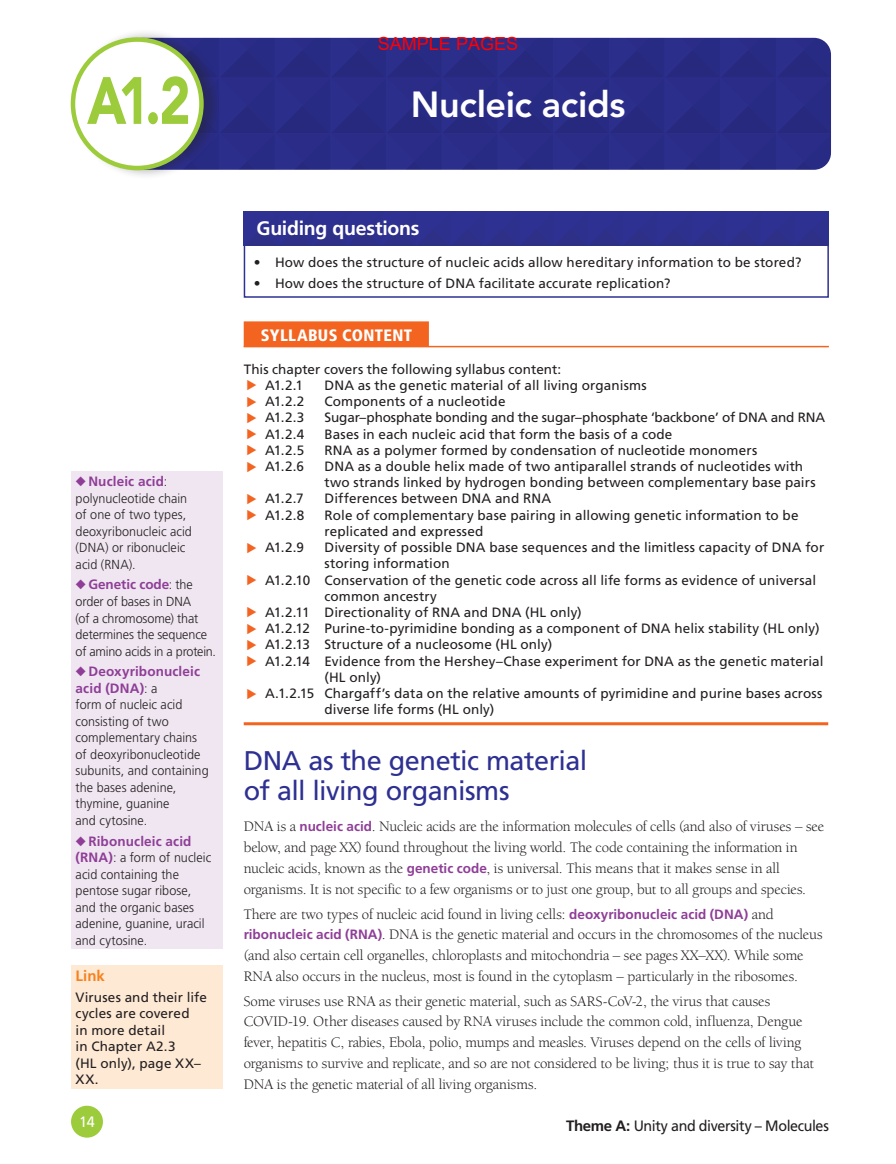
<style>
.page{position:relative;width:896px;height:1164px;background:#fff}
.page>*{position:absolute;margin:0;border:0;box-sizing:border-box;transform-origin:0 0}
.t1{font:900 66px "Avenir LT Std";color:#9ccb3b;scale:.8 1}
.t2{font:800 36px "Avenir LT Std";letter-spacing:-.01em;color:#fff}
.t3{font:27px/30px "Frutiger LT Std";letter-spacing:-.02em;color:#2e3092}
.t4{font:700 19.5px "Frutiger LT Std";letter-spacing:-.01em;color:#fff}
.t5{font:18px "Arial";color:#f00}
.t6{font:900 condensed 16.5px "Frutiger LT Std";letter-spacing:.02em;color:#fff}
.t7{font:15px/20.7px "Berkeley Oldstyle IT Cby BT";color:#231f20}
.t8{font:15px "Frutiger LT Std";letter-spacing:-.025em;color:#231f20;scale:.95 1}
.t9{font:700 15px "Frutiger LT Std";color:#f58220}
.t10{font:15px "Frutiger LT Std";color:#fff;scale:.96 1}
.t11{font:13.5px/16.5px "Frutiger LT Std";letter-spacing:.005em;color:#231f20}
.t12{font:700 13.5px/16.5px "Frutiger LT Std";letter-spacing:.01em;color:#8f3e97}
.t13{font:300 13.2px/16.5px "Frutiger LT Std";color:#231f20;scale:.96 1}
.s1{font-weight:300;font-size:13.2px;color:#231f20}
.s2{font-weight:700;font-size:13.5px;color:#8f3e97}
.s3{font-family:"Frutiger LT Std";font-weight:700;font-size:13.5px;color:#8f3e97}
.s4{font-weight:700}
</style>
<div class="page">
<svg style="left:221px;top:38px;width:609px;height:132px;background:#2a2c86"></svg>
<div style="left:71px;top:1105px;width:32px;height:32px;background:#9ccb3b;border-radius:50%"></div>
<div style="left:70px;top:28px;width:151px;height:152px;background:#231f20;opacity:.35"></div>
<div style="left:73px;top:40px;width:128px;height:128px;background:#fff;border-radius:50%"></div>
<div style="left:71px;top:37px;width:133px;height:133px;border:4px solid #9ccb3b;border-radius:50%"></div>
<div style="left:243px;top:321px;width:186px;height:26px;background:#f36421"></div>
<hr style="left:243px;top:346px;width:585px;height:1px;background:#f36421">
<div style="left:243px;top:244px;width:585px;height:54px;border:2px solid #2e3092"></div>
<svg style="left:243px;top:212px;width:585px;height:34px;background:#2e308e"></svg>
<hr style="left:243px;top:722px;width:585px;height:3px;background:#f36421">
<div style="left:71px;top:471px;width:151px;height:477px;background:#efe6f1"></div>
<div style="left:71px;top:965px;width:151px;height:123px;background:#fee9d5"></div>
<h1 class="t1" style="left:87px;top:61px;width:131px">A1.2</h1>
<h3 class="t5" style="left:378px;top:31px;width:142px">SAMPLE PAGES</h3>
<h2 class="t2" style="left:411px;top:84px;width:216px">Nucleic acids</h2>
<p class="t12" style="left:76px;top:473px;width:93px">◆Nucleic acid<span class="s1">:</span></p>
<p class="t13" style="left:76px;top:490px;width:123px">polynucleotide chain of one of two types, deoxyribonucleic acid (DNA) or ribonucleic acid (RNA).</p>
<p class="t12" style="left:76px;top:576px;width:119px">◆ Genetic code<span class="s1">: the</span></p>
<p class="t13" style="left:76px;top:593px;width:148px">order of bases in DNA<br>(of a chromosome) that determines the sequence of amino acids in a protein.</p>
<p class="t12" style="left:76px;top:663px;width:126px">◆Deoxyribonucleic acid (DNA)<span class="s1">: a</span></p>
<p class="t13" style="left:76px;top:696px;width:140px">form of nucleic acid consisting of two complementary chains of deoxyribonucleotide subunits, and containing the bases adenine, thymine, guanine<br>and cytosine.</p>
<p class="t12" style="left:76px;top:832px;width:117px">◆Ribonucleic acid</p>
<p class="t13" style="left:76px;top:849px;width:143px"><span class="s2">(RNA)</span>: a form of nucleic acid containing the pentose sugar ribose, and the organic bases adenine, guanine, uracil and cytosine.</p>
<p class="t9" style="left:76px;top:966px;width:31px">Link</p>
<p class="t11" style="left:76px;top:988px;width:133px">Viruses and their life cycles are covered<br>in more detail<br>in Chapter A2.3<br>(HL only), page XX–<br>XX.</p>
<h3 class="t4" style="left:256px;top:217px;width:164px">Guiding questions</h3>
<p class="t11" style="left:254px;top:254px;width:549px">• How does the structure of nucleic acids allow hereditary information to be stored?</p>
<p class="t11" style="left:254px;top:275px;width:418px">• How does the structure of DNA facilitate accurate replication?</p>
<p class="t6" style="left:261px;top:325px;width:153px">SYLLABUS CONTENT</p>
<p class="t11" style="left:265px;top:361px;width:298px;text-indent:-21px">This chapter covers the following syllabus content:<br>A1.2.1</p>
<p class="t11" style="left:324px;top:377px;width:323px">DNA as the genetic material of all living organisms</p>
<p class="t11" style="left:265px;top:393px;width:41px">A1.2.2</p>
<p class="t11" style="left:324px;top:393px;width:182px">Components of a nucleotide</p>
<p class="t11" style="left:265px;top:409px;width:41px">A1.2.3</p>
<p class="t11" style="left:324px;top:409px;width:502px">Sugar–phosphate bonding and the sugar–phosphate ‘backbone’ of DNA and RNA</p>
<p class="t11" style="left:265px;top:425px;width:41px">A1.2.4</p>
<p class="t11" style="left:324px;top:425px;width:349px">Bases in each nucleic acid that form the basis of a code</p>
<p class="t11" style="left:265px;top:442px;width:41px">A1.2.5</p>
<p class="t11" style="left:324px;top:442px;width:434px">RNA as a polymer formed by condensation of nucleotide monomers</p>
<p class="t11" style="left:265px;top:458px;width:41px">A1.2.6</p>
<p class="t11" style="left:324px;top:458px;width:492px">DNA as a double helix made of two antiparallel strands of nucleotides with two strands linked by hydrogen bonding between complementary base pairs</p>
<p class="t11" style="left:265px;top:490px;width:40px">A1.2.7</p>
<p class="t11" style="left:324px;top:490px;width:228px">Differences between DNA and RNA</p>
<p class="t11" style="left:265px;top:506px;width:41px">A1.2.8</p>
<p class="t11" style="left:324px;top:507px;width:475px">Role of complementary base pairing in allowing genetic information to be replicated and expressed</p>
<p class="t11" style="left:265px;top:539px;width:40px">A1.2.9</p>
<p class="t11" style="left:324px;top:539px;width:501px">Diversity of possible DNA base sequences and the limitless capacity of DNA for</p>
<p class="t11" style="left:324px;top:555px;width:126px">storing information</p>
<p class="t11" style="left:265px;top:571px;width:552px">A1.2.10 Conservation of the genetic code across all life forms as evidence of universal</p>
<p class="t11" style="left:324px;top:587px;width:114px">common ancestry</p>
<p class="t11" style="left:265px;top:604px;width:318px">A1.2.11 Directionality of RNA and DNA (HL only)</p>
<p class="t11" style="left:265px;top:620px;width:555px">A1.2.12 Purine-to-pyrimidine bonding as a component of DNA helix stability (HL only)</p>
<p class="t11" style="left:265px;top:636px;width:288px">A1.2.13 Structure of a nucleosome (HL only)</p>
<p class="t11" style="left:265px;top:652px;width:559px">A1.2.14 Evidence from the Hershey–Chase experiment for DNA as the genetic material</p>
<p class="t11" style="left:324px;top:668px;width:58px">(HL only)</p>
<p class="t11" style="left:265px;top:685px;width:558px">A.1.2.15 Chargaff’s data on the relative amounts of pyrimidine and purine bases across</p>
<p class="t11" style="left:324px;top:701px;width:171px">diverse life forms (HL only)</p>
<h3 class="t3" style="left:243px;top:745px;width:345px">DNA as the genetic material of all living organisms</h3>
<p class="t7" style="left:243px;top:816px;width:581px">DNA is a <span class="s3">nucleic acid</span>. Nucleic acids are the information molecules of cells (and also of viruses – see below, and page XX) found throughout the living world. The code containing the information in nucleic acids, known as the <span class="s3">genetic code</span>, is universal. This means that it makes sense in all organisms. It is not specific to a few organisms or to just one group, but to all groups and species.</p>
<p class="t7" style="left:243px;top:903px;width:580px">There are two types of nucleic acid found in living cells: <span class="s3">deoxyribonucleic acid (DNA)</span> and <span class="s3">ribonucleic acid (RNA)</span>. DNA is the genetic material and occurs in the chromosomes of the nucleus (and also certain cell organelles, chloroplasts and mitochondria – see pages XX–XX). While some RNA also occurs in the nucleus, most is found in the cytoplasm – particularly in the ribosomes.</p>
<p class="t7" style="left:243px;top:990px;width:571px">Some viruses use RNA as their genetic material, such as SARS-CoV-2, the virus that causes COVID-19. Other diseases caused by RNA viruses include the common cold, influenza, Dengue fever, hepatitis C, rabies, Ebola, polio, mumps and measles. Viruses depend on the cells of living organisms to survive and replicate, and so are not considered to be living; thus it is true to say that DNA is the genetic material of all living organisms.</p>
<p class="t10" style="left:79px;top:1112px;width:18px">14</p>
<p class="t8" style="left:566px;top:1116px;width:278px"><span class="s4">Theme A:</span> Unity and diversity – Molecules</p>
</div>
